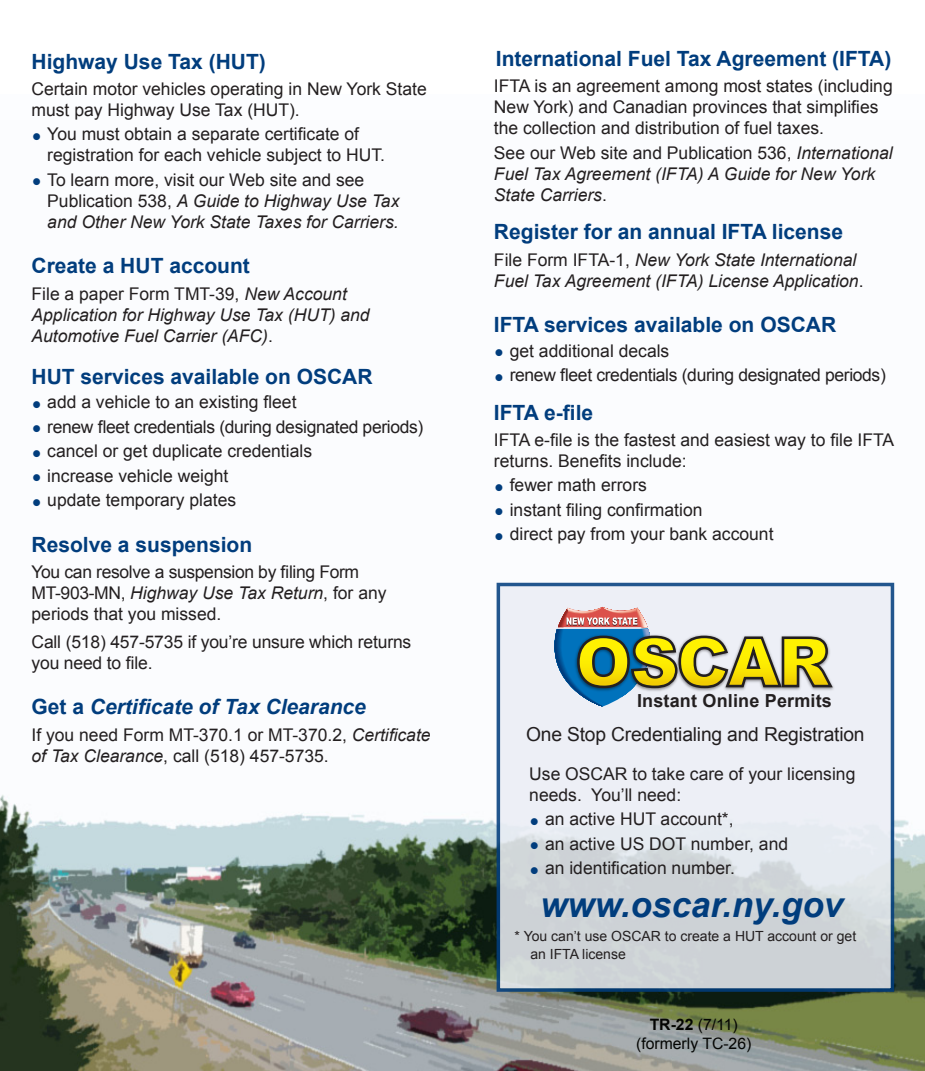
<style>
.page{position:relative;width:925px;height:1071px;background:#fff}
.page>*{position:absolute;margin:0;border:0;box-sizing:border-box;transform-origin:0 0}
.t1{font:italic 700 35px "Arial";color:#013d7d}
.t2{font:700 21px "Arial";color:#013d7d}
.t3{font:italic 700 21px "Arial";color:#013d7d}
.t4{font:19.25px "Arial";letter-spacing:-.01em;color:#231f20}
.t5{font:700 18.03px "Arial";letter-spacing:.01em;color:#231f20}
.t6{font:17.5px/21px "Arial";color:#231f20}
.t7{font:italic 17.5px/21px "Arial";color:#231f20}
.t8{font:17.5px/21px "Arial";letter-spacing:-.02em;color:#231f20}
.t9{font:15.75px "Arial";color:#040503}
.t10{font:14px/17.5px "Arial";color:#231f20}
.s1{font-weight:900;font-size:21px;color:#013d7d}
.s2{font-weight:900;font-style:normal;font-size:21px;color:#013d7d}
.s3{font-style:normal}
.s4{font-style:italic}
.s5{font-weight:700}
</style>
<div class="page">
<img style="left:0;top:582px;width:924px;height:489px">
<div style="left:496px;top:583px;width:397px;height:409px;background:linear-gradient(to bottom,#f7f8ff,#ced4d7);border:4px solid #013d7d"></div>
<svg style="left:544px;top:607px;width:290px;height:100px"></svg>
<p class="t2" style="left:32px;top:47px;width:236px">Highway Use Tax (HUT)</p>
<p class="t6" style="left:32px;top:78px;width:396px">Certain motor vehicles operating in New York State must pay Highway Use Tax (HUT).</p>
<p class="t6" style="left:47px;top:124px;width:339px;text-indent:-16px"><span class="s1">•</span> You must obtain a separate certificate of registration for each vehicle subject to HUT.</p>
<p class="t7" style="left:47px;top:169px;width:353px;text-indent:-16px"><span class="s2">•</span> <span class="s3">To learn more, visit our Web site and see<br>Publication 538,</span> A Guide to Highway Use Tax and Other New York State Taxes for Carriers.</p>
<p class="t2" style="left:32px;top:252px;width:220px">Create a HUT account</p>
<p class="t7" style="left:32px;top:283px;width:339px"><span class="s3">File a paper Form TMT-39,</span> New Account<br>Application for Highway Use Tax (HUT) and<br>Automotive Fuel Carrier (AFC)<span class="s3">.</span></p>
<p class="t2" style="left:32px;top:362px;width:342px">HUT services available on OSCAR</p>
<p class="t6" style="left:32px;top:392px;width:266px"><span class="s1">•</span> add a vehicle to an existing fleet</p>
<p class="t8" style="left:32px;top:416px;width:393px"><span class="s1">•</span> renew fleet credentials (during designated periods)</p>
<p class="t6" style="left:32px;top:441px;width:282px"><span class="s1">•</span> cancel or get duplicate credentials</p>
<p class="t6" style="left:32px;top:465px;width:198px"><span class="s1">•</span> increase vehicle weight</p>
<p class="t6" style="left:32px;top:490px;width:206px"><span class="s1">•</span> update temporary plates</p>
<p class="t2" style="left:32px;top:530px;width:222px">Resolve a suspension</p>
<p class="t8" style="left:32px;top:561px;width:356px">You can resolve a suspension by filing Form<br>MT-903-MN, <span class="s4">Highway Use Tax Return</span>, for any periods that you missed.</p>
<p class="t6" style="left:32px;top:631px;width:381px">Call (518) 457-5735 if you’re unsure which returns you need to file.</p>
<p class="t3" style="left:32px;top:693px;width:336px"><span class="s3">Get a</span> Certificate of Tax Clearance</p>
<p class="t6" style="left:32px;top:724px;width:400px">If you need Form MT-370.1 or MT-370.2, <span class="s4">Certificate of Tax Clearance</span>, call (518) 457-5735.</p>
<p class="t2" style="left:495px;top:45px;width:397px">International Fuel Tax Agreement (IFTA)</p>
<p class="t6" style="left:494px;top:76px;width:400px">IFTA is an agreement among most states (including<br>New York) and Canadian provinces that simplifies the collection and distribution of fuel taxes.</p>
<p class="t7" style="left:494px;top:142px;width:400px"><span class="s3">See our Web site and Publication 536,</span> International<br>Fuel Tax Agreement (IFTA) A Guide for New York<br>State Carriers<span class="s3">.</span></p>
<p class="t2" style="left:494px;top:218px;width:350px">Register for an annual IFTA license</p>
<p class="t7" style="left:494px;top:249px;width:371px"><span class="s3">File Form IFTA-1,</span> New York State International<br>Fuel Tax Agreement (IFTA) License Application<span class="s3">.</span></p>
<p class="t2" style="left:494px;top:311px;width:343px">IFTA services available on OSCAR</p>
<p class="t6" style="left:494px;top:340px;width:177px"><span class="s1">•</span> get additional decals</p>
<p class="t8" style="left:494px;top:365px;width:393px"><span class="s1">•</span> renew fleet credentials (during designated periods)</p>
<p class="t2" style="left:494px;top:398px;width:101px">IFTA e-file</p>
<p class="t6" style="left:494px;top:429px;width:401px">IFTA e-file is the fastest and easiest way to file IFTA returns. Benefits include:</p>
<p class="t6" style="left:494px;top:475px;width:154px"><span class="s1">•</span> fewer math errors</p>
<p class="t6" style="left:494px;top:499px;width:210px"><span class="s1">•</span> instant filing confirmation</p>
<p class="t6" style="left:494px;top:524px;width:281px"><span class="s1">•</span> direct pay from your bank account</p>
<p class="t5" style="left:636px;top:689px;width:196px">Instant Online Permits</p>
<p class="t4" style="left:526px;top:721px;width:340px">One Stop Credentialing and Registration</p>
<p class="t6" style="left:529px;top:763px;width:327px">Use OSCAR to take care of your licensing needs. You’ll need:</p>
<p class="t6" style="left:529px;top:809px;width:206px"><span class="s1">•</span> an active HUT account*,</p>
<p class="t6" style="left:529px;top:833px;width:260px"><span class="s1">•</span> an active US DOT number, and</p>
<p class="t6" style="left:529px;top:858px;width:207px"><span class="s1">•</span> an identification number.</p>
<p class="t1" style="left:540px;top:881px;width:304px">www.oscar.ny.gov</p>
<p class="t10" style="left:530px;top:928px;width:327px;text-indent:-16px">* You can’t use OSCAR to create a HUT account or get an IFTA license</p>
<p class="t9" style="left:649px;top:1014px;width:90px"><span class="s5">TR-22</span> (7/11)</p>
<p class="t9" style="left:636px;top:1033px;width:117px">(formerly TC-26)</p>
</div>
